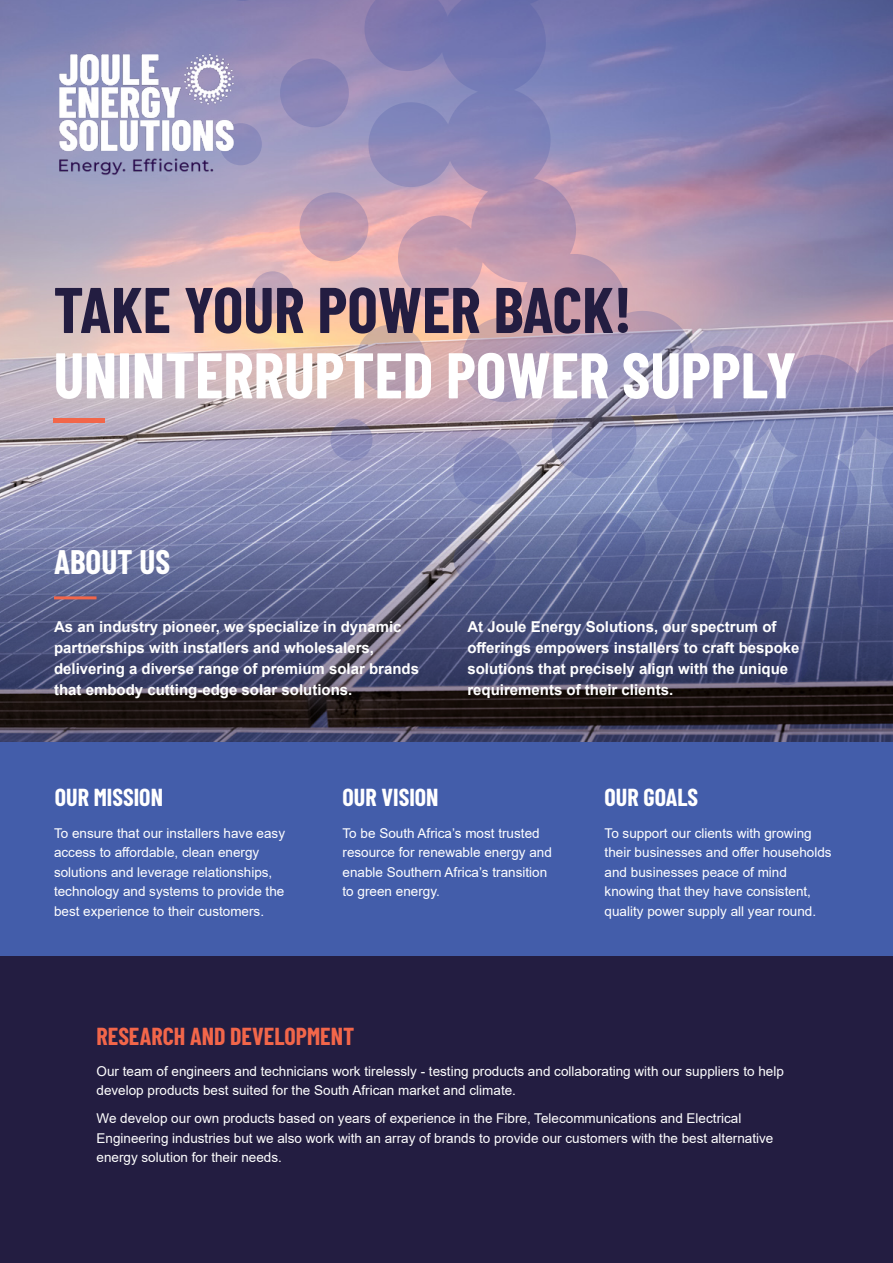
<style>
.page{position:relative;width:893px;height:1263px;background:#fff}
.page>*{position:absolute;margin:0;border:0;box-sizing:border-box;transform-origin:0 0}
.t1{font:700 64.35px "Barlow Condensed";color:#fff}
.t2{font:700 64.35px "Barlow Condensed";color:#231d41}
.t3{font:700 33.15px "Barlow Condensed";color:#fff}
.t4{font:700 24px "Barlow Condensed";color:#fff}
.t5{font:700 24px "Barlow Condensed";color:#f2664a}
.t6{font:700 15px/21px "Arial";color:#fff}
.t7{font:13.5px/19.5px "Arial";color:#fff}
</style>
<div class="page">
<img style="left:0;top:0;width:893px;height:742px">
<img style="left:54px;top:44px;width:185px;height:140px">
<hr style="left:54px;top:419px;width:51px;height:4px;background:#f2664a">
<hr style="left:54px;top:596px;width:43px;height:3px;background:#f2664a">
<div style="left:0;top:949px;width:893px;height:314px;background:#231d41"></div>
<div style="left:0;top:742px;width:893px;height:214px;background:#435daa"></div>
<h1 class="t2" style="left:54px;top:264px;width:580px">TAKE YOUR POWER BACK!</h1>
<h1 class="t1" style="left:54px;top:329px;width:744px">UNINTERRUPTED POWER SUPPLY</h1>
<h2 class="t3" style="left:54px;top:539px;width:118px">ABOUT US</h2>
<p class="t6" style="left:54px;top:616px;width:367px">As an industry pioneer, we specialize in dynamic partnerships with installers and wholesalers, delivering a diverse range of premium solar brands that embody cutting-edge solar solutions.</p>
<p class="t6" style="left:467px;top:616px;width:334px">At Joule Energy Solutions, our spectrum of offerings empowers installers to craft bespoke solutions that precisely align with the unique requirements of their clients.</p>
<h3 class="t4" style="left:55px;top:780px;width:110px">OUR MISSION</h3>
<h3 class="t4" style="left:343px;top:780px;width:98px">OUR VISION</h3>
<h3 class="t4" style="left:605px;top:780px;width:95px">OUR GOALS</h3>
<p class="t7" style="left:54px;top:823px;width:233px">To ensure that our installers have easy access to affordable, clean energy solutions and leverage relationships, technology and systems to provide the best experience to their customers.</p>
<p class="t7" style="left:343px;top:823px;width:211px">To be South Africa’s most trusted resource for renewable energy and enable Southern Africa’s transition to green energy.</p>
<p class="t7" style="left:605px;top:823px;width:229px">To support our clients with growing their businesses and offer households and businesses peace of mind knowing that they have consistent, quality power supply all year round.</p>
<h3 class="t5" style="left:97px;top:1019px;width:259px">RESEARCH AND DEVELOPMENT</h3>
<p class="t7" style="left:97px;top:1061px;width:689px">Our team of engineers and technicians work tirelessly - testing products and collaborating with our suppliers to help develop products best suited for the South African market and climate.</p>
<p class="t7" style="left:97px;top:1108px;width:678px">We develop our own products based on years of experience in the Fibre, Telecommunications and Electrical<br>Engineering industries but we also work with an array of brands to provide our customers with the best alternative energy solution for their needs.</p>
</div>
